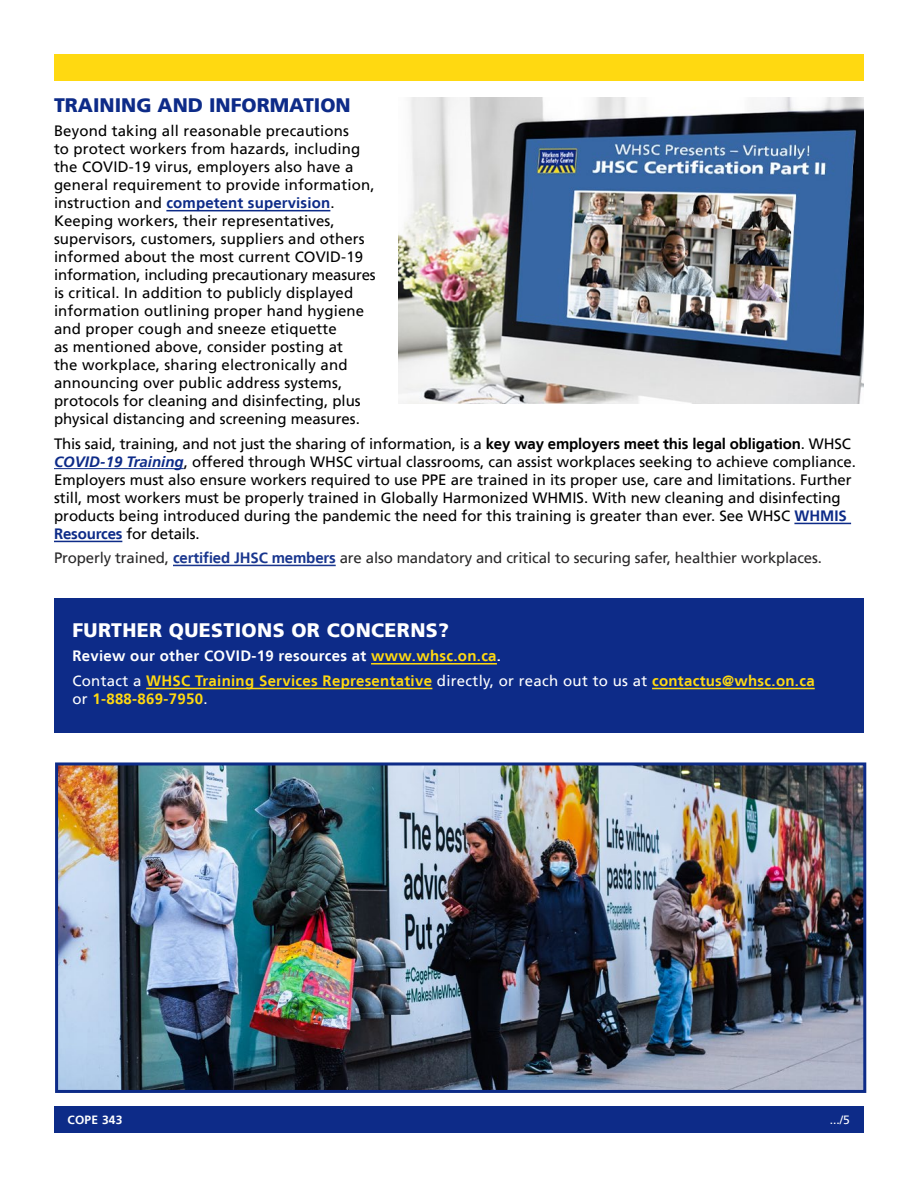
<style>
.page{position:relative;width:918px;height:1188px;background:#fff}
.page>*{position:absolute;margin:0;border:0;box-sizing:border-box;transform-origin:0 0}
.t1{font:900 19.5px "Frutiger LT";letter-spacing:.02em;color:#fff}
.t2{font:900 19.5px "Frutiger LT";color:#0d2b88}
.t3{font:15px/18px "Frutiger LT";color:#000}
.t4{font:700 15px/24.8px "Frutiger LT";letter-spacing:.02em;color:#ffd911}
.t5{font:15px "Frutiger LT";letter-spacing:-.01em;color:#292829}
.t6{font:700 12px "Frutiger LT";letter-spacing:.02em;color:#fff}
.t7{font:12px "Frutiger LT";color:#fff}
.s1{font-weight:700;color:#0d2b88}
.s2{font-weight:700}
.s3{font-weight:700;font-style:italic;color:#0d2b88}
.s4{font-weight:700;color:#19368e}
.s5{color:#fff}
.s6{font-weight:400;color:#fff}
</style>
<div class="page">
<hr style="left:166px;top:210px;width:164px;height:1px;background:#0d2b88">
<hr style="left:54px;top:468px;width:130px;height:1px;background:#0d2b88">
<hr style="left:794px;top:523px;width:57px;height:1px;background:#0d2b88">
<hr style="left:54px;top:541px;width:68px;height:1px;background:#0d2b88">
<hr style="left:173px;top:565px;width:163px;height:1px;background:#19368e">
<div style="left:54px;top:54px;width:810px;height:27px;background:#ffd911"></div>
<div style="left:54px;top:1107px;width:810px;height:26px;background:#0d2b88"></div>
<div style="left:54px;top:598px;width:810px;height:135px;background:#0d2b88"></div>
<hr style="left:371px;top:663px;width:126px;height:2px;background:#ffd911">
<hr style="left:146px;top:688px;width:286px;height:1px;background:#ffd911">
<hr style="left:652px;top:688px;width:163px;height:1px;background:#ffd911">
<img style="left:59px;top:766px;width:803px;height:323px">
<div style="left:55px;top:762px;width:811px;height:331px;border:3px solid #0d2b88"></div>
<img style="left:399px;top:97px;width:465px;height:307px">
<h1 class="t2" style="left:54px;top:93px;width:298px">TRAINING AND INFORMATION</h1>
<p class="t3" style="left:54px;top:122px;width:323px">Beyond taking all reasonable precautions<br>to protect workers from hazards, including the COVID-19 virus, employers also have a general requirement to provide information, instruction and <span class="s1">competent supervision</span>.<br>Keeping workers, their representatives, supervisors, customers, suppliers and others informed about the most current COVID-19 information, including precautionary measures is critical. In addition to publicly displayed information outlining proper hand hygiene and proper cough and sneeze etiquette<br>as mentioned above, consider posting at<br>the workplace, sharing electronically and announcing over public address systems, protocols for cleaning and disinfecting, plus physical distancing and screening measures.</p>
<p class="t3" style="left:54px;top:435px;width:804px">This said, training, and not just the sharing of information, is a <span class="s2">key way employers meet this legal obligation</span>. WHSC <span class="s3">COVID-19 Training</span>, offered through WHSC virtual classrooms, can assist workplaces seeking to achieve compliance.<br>Employers must also ensure workers required to use PPE are trained in its proper use, care and limitations. Further still, most workers must be properly trained in Globally Harmonized WHMIS. With new cleaning and disinfecting products being introduced during the pandemic the need for this training is greater than ever. See WHSC <span class="s1">WHMIS Resources</span> for details.</p>
<p class="t5" style="left:54px;top:549px;width:770px">Properly trained, <span class="s4">certified JHSC members</span> are also mandatory and critical to securing safer, healthier workplaces.</p>
<h1 class="t1" style="left:72px;top:618px;width:378px">FURTHER QUESTIONS OR CONCERNS?</h1>
<p class="t4" style="left:72px;top:644px;width:744px"><span class="s5">Review our other COVID-19 resources at</span> www.whsc.on.ca<span class="s5">.<br></span><span class="s6">Contact a</span> WHSC Training Services Representative <span class="s6">directly, or reach out to us at</span> contactus@whsc.on.ca</p>
<p class="t4" style="left:72px;top:687px;width:137px"><span class="s6">or</span> 1-888-869-7950<span class="s6">.</span></p>
<p class="t6" style="left:68px;top:1113px;width:57px">COPE 343</p>
<p class="t7" style="left:830px;top:1113px;width:22px">.../5</p>
</div>
